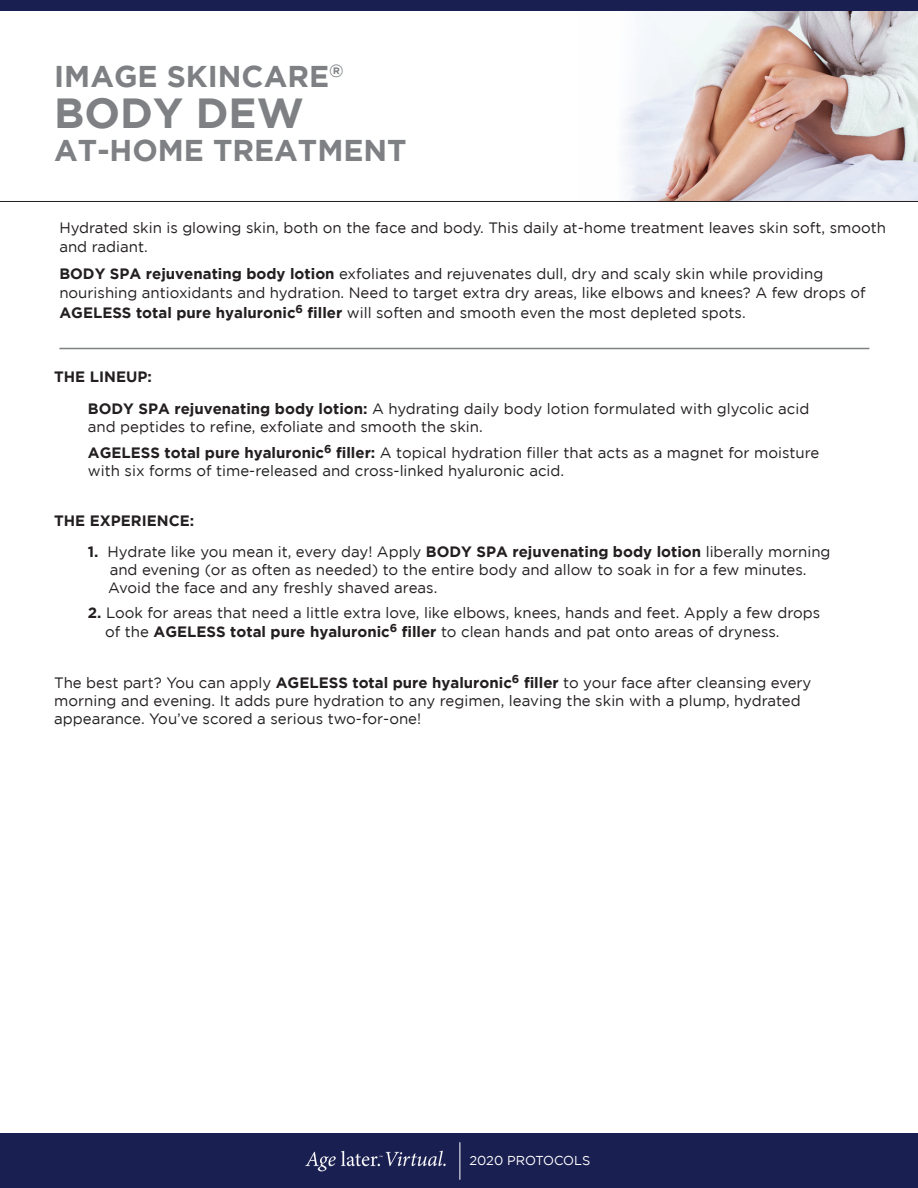
<style>
.page{position:relative;width:918px;height:1188px;background:#fff}
.page>*{position:absolute;margin:0;border:0;box-sizing:border-box;transform-origin:0 0}
.t1{font:700 42px "Gotham";color:#7e8083}
.t2{font:700 30px "Gotham";color:#7e8083}
.t3{font:15px/19.5px "Gotham";color:#231f20}
.t4{font:700 15px "Gotham";color:#231f20}
.t5{font:12.9px "Gotham";color:#fff}
.s1{font-weight:700}
</style>
<div class="page">
<img style="left:623px;top:11px;width:295px;height:190px">
<hr style="left:0;top:201px;width:918px;height:1px;background:#231f20">
<div style="left:0;top:0;width:918px;height:11px;background:#1a1f51"></div>
<div style="left:0;top:1134px;width:918px;height:54px;background:#1a1f51"></div>
<hr style="left:59px;top:348px;width:810px;height:1px;background:#7e8083">
<hr style="left:460px;top:1142px;width:1px;height:38px;background:#fff">
<img style="left:305px;top:1150px;width:141px;height:22px">
<h2 class="t2" style="left:54px;top:59px;width:291px">IMAGE SKINCARE<sup>®</sup></h2>
<h1 class="t1" style="left:54px;top:88px;width:251px">BODY DEW</h1>
<h2 class="t2" style="left:54px;top:133px;width:354px">AT-HOME TREATMENT</h2>
<p class="t3" style="left:59px;top:218px;width:828px">Hydrated skin is glowing skin, both on the face and body. This daily at-home treatment leaves skin soft, smooth and radiant.</p>
<p class="t3" style="left:59px;top:263px;width:808px"><span class="s1">BODY SPA rejuvenating body lotion</span> exfoliates and rejuvenates dull, dry and scaly skin while providing nourishing antioxidants and hydration. Need to target extra dry areas, like elbows and knees? A few drops of<br><span class="s1">AGELESS total pure hyaluronic</span><sup>6</sup> <span class="s1">filler</span> will soften and smooth even the most depleted spots.</p>
<p class="t3" style="left:88px;top:361px;width:723px;line-height:31.5px;text-indent:-34px"><span class="s1">THE LINEUP:<br>BODY SPA rejuvenating body lotion:</span> A hydrating daily body lotion formulated with glycolic acid</p>
<p class="t3" style="left:88px;top:413px;width:733px;line-height:26.2px">and peptides to refine, exfoliate and smooth the skin.<br><span class="s1">AGELESS total pure hyaluronic</span><sup>6</sup> <span class="s1">filler:</span> A topical hydration filler that acts as a magnet for moisture</p>
<p class="t3" style="left:88px;top:461px;width:478px">with six forms of time-released and cross-linked hyaluronic acid.</p>
<p class="t4" style="left:54px;top:512px;width:142px">THE EXPERIENCE:</p>
<p class="t3" style="left:108px;top:543px;width:724px;line-height:18px;text-indent:-20px"><span class="s1">1.</span> Hydrate like you mean it, every day! Apply <span class="s1">BODY SPA rejuvenating body lotion</span> liberally morning and evening (or as often as needed) to the entire body and allow to soak in for a few minutes.<br>Avoid the face and any freshly shaved areas.</p>
<p class="t3" style="left:105px;top:603px;width:717px;text-indent:-17px"><span class="s1">2.</span> Look for areas that need a little extra love, like elbows, knees, hands and feet. Apply a few drops of the <span class="s1">AGELESS total pure hyaluronic</span><sup>6</sup> <span class="s1">filler</span> to clean hands and pat onto areas of dryness.</p>
<p class="t3" style="left:54px;top:674px;width:759px;line-height:18px">The best part? You can apply <span class="s1">AGELESS total pure hyaluronic</span><sup>6</sup> <span class="s1">filler</span> to your face after cleansing every morning and evening. It adds pure hydration to any regimen, leaving the skin with a plump, hydrated appearance. You’ve scored a serious two-for-one!</p>
<p class="t5" style="left:469px;top:1153px;width:122px">2020 PROTOCOLS</p>
</div>
